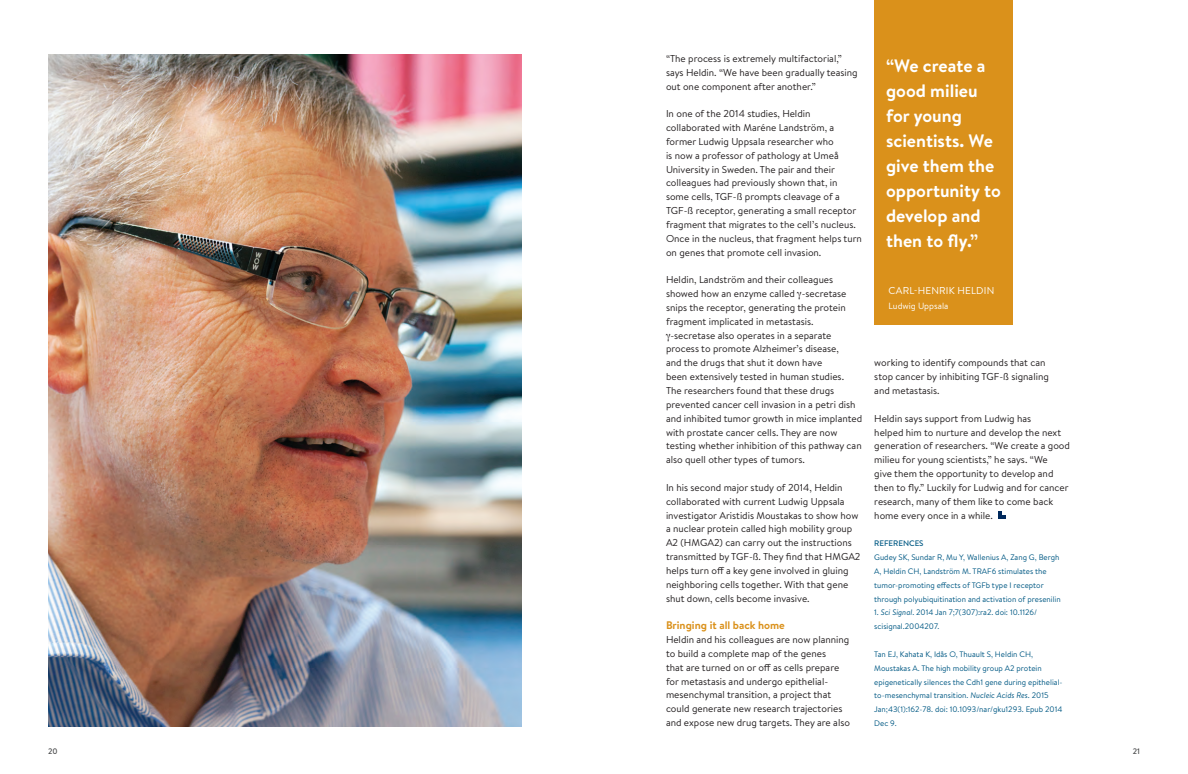
<style>
.page{position:relative;width:1188px;height:774px;background:#fff}
.page>*{position:absolute;margin:0;border:0;box-sizing:border-box;transform-origin:0 0}
.t1{font:700 18px/25px "Brandon Text";color:#fff}
.t2{font:700 11px "Brandon Text";color:#da911b}
.t3{font:10px/13.8px "Brandon Text";color:#231f20}
.t4{font:10px "Brandon Text";letter-spacing:.02em;color:#fff}
.t5{font:9px "Brandon Text";color:#fff}
.t6{font:8px/13.8px "Brandon Text";color:#005984}
.t7{font:500 8px "Brandon Text";color:#4b4c4d}
.s1{font-weight:500}
.s2{font-style:italic}
</style>
<div class="page">
<img style="left:48px;top:54px;width:474px;height:672px">
<div style="left:874px;top:0;width:139px;height:325px;background:#da911b"></div>
<svg style="left:999px;top:512px;width:7px;height:7px"></svg>
<p class="t3" style="left:666px;top:51px;width:193px">“The process is extremely multifactorial,” says Heldin. “We have been gradually teasing out one component after another.”</p>
<p class="t3" style="left:666px;top:107px;width:197px">In one of the 2014 studies, Heldin collaborated with Maréne Landström, a former Ludwig Uppsala researcher who<br>is now a professor of pathology at Umeå University in Sweden. The pair and their colleagues had previously shown that, in some cells, TGF-ß prompts cleavage of a TGF-ß receptor, generating a small receptor fragment that migrates to the cell’s nucleus.<br>Once in the nucleus, that fragment helps turn on genes that promote cell invasion.</p>
<p class="t3" style="left:666px;top:273px;width:169px">Heldin, Landström and their colleagues</p>
<p class="t3" style="left:666px;top:286px;width:182px">showed how an enzyme called -secretase</p>
<p class="t3" style="left:666px;top:300px;width:181px">snips the receptor, generating the protein</p>
<p class="t3" style="left:666px;top:314px;width:149px">fragment implicated in metastasis.</p>
<p class="t3" style="left:671px;top:328px;width:162px">-secretase also operates in a separate</p>
<p class="t3" style="left:666px;top:342px;width:174px">process to promote Alzheimer’s disease,</p>
<p class="t3" style="left:666px;top:356px;width:158px">and the drugs that shut it down have</p>
<p class="t3" style="left:666px;top:369px;width:180px">been extensively tested in human studies.</p>
<p class="t3" style="left:666px;top:383px;width:170px">The researchers found that these drugs</p>
<p class="t3" style="left:666px;top:397px;width:191px">prevented cancer cell invasion in a petri dish</p>
<p class="t3" style="left:666px;top:411px;width:198px">and inhibited tumor growth in mice implanted</p>
<p class="t3" style="left:666px;top:425px;width:173px">with prostate cancer cells. They are now</p>
<p class="t3" style="left:666px;top:439px;width:197px">testing whether inhibition of this pathway can</p>
<p class="t3" style="left:666px;top:453px;width:140px">also quell other types of tumors.</p>
<p class="t3" style="left:666px;top:480px;width:196px">In his second major study of 2014, Heldin collaborated with current Ludwig Uppsala investigator Aristidis Moustakas to show how a nuclear protein called high mobility group A2 (HMGA2) can carry out the instructions transmitted by TGF-ß. They find that HMGA2 helps turn off a key gene involved in gluing neighboring cells together. With that gene shut down, cells become invasive.</p>
<p class="t2" style="left:666px;top:618px;width:120px">Bringing it all back home</p>
<p class="t3" style="left:666px;top:632px;width:186px">Heldin and his colleagues are now planning to build a complete map of the genes<br>that are turned on or off as cells prepare for metastasis and undergo epithelial&shy;mesenchymal transition, a project that could generate new research trajectories and expose new drug targets. They are also</p>
<p class="t1" style="left:886px;top:53px;width:116px">“We create a good milieu for young scientists. We give them the opportunity to develop and then to fly.”</p>
<p class="t4" style="left:889px;top:284px;width:107px">CARL-HENRIK HELDIN</p>
<p class="t5" style="left:889px;top:300px;width:61px">Ludwig Uppsala</p>
<p class="t3" style="left:874px;top:356px;width:176px">working to identify compounds that can stop cancer by inhibiting TGF-ß signaling and metastasis.</p>
<p class="t3" style="left:874px;top:411px;width:197px">Heldin says support from Ludwig has<br>helped him to nurture and develop the next generation of researchers. “We create a good milieu for young scientists,” he says. “We<br>give them the opportunity to develop and then to fly.” Luckily for Ludwig and for cancer research, many of them like to come back home every once in a while.</p>
<p class="t6" style="left:874px;top:536px;width:188px"><span class="s1">REFERENCES<br></span>Gudey SK, Sundar R, Mu Y, Wallenius A, Zang G, Bergh A, Heldin CH, Landström M. TRAF6 stimulates the tumor-promoting effects of TGFb type I receptor through polyubiquitination and activation of presenilin</p>
<p class="t6" style="left:874px;top:606px;width:164px">1. <span class="s2">Sci Signal</span>. 2014 Jan 7;7(307):ra2. doi: 10.1126/ scisignal.2004207.</p>
<p class="t6" style="left:874px;top:647px;width:190px">Tan EJ, Kahata K, Idås O, Thuault S, Heldin CH, Moustakas A. The high mobility group A2 protein epigenetically silences the Cdh1 gene during epithelial&shy;to-mesenchymal transition. <span class="s2">Nucleic Acids Res</span>. 2015<br>Jan;43(1):162-78. doi: 10.1093/nar/gku1293. Epub 2014<br>Dec 9.</p>
<p class="t7" style="left:48px;top:746px;width:11px">20</p>
<p class="t7" style="left:1133px;top:746px;width:9px">21</p>
</div>
